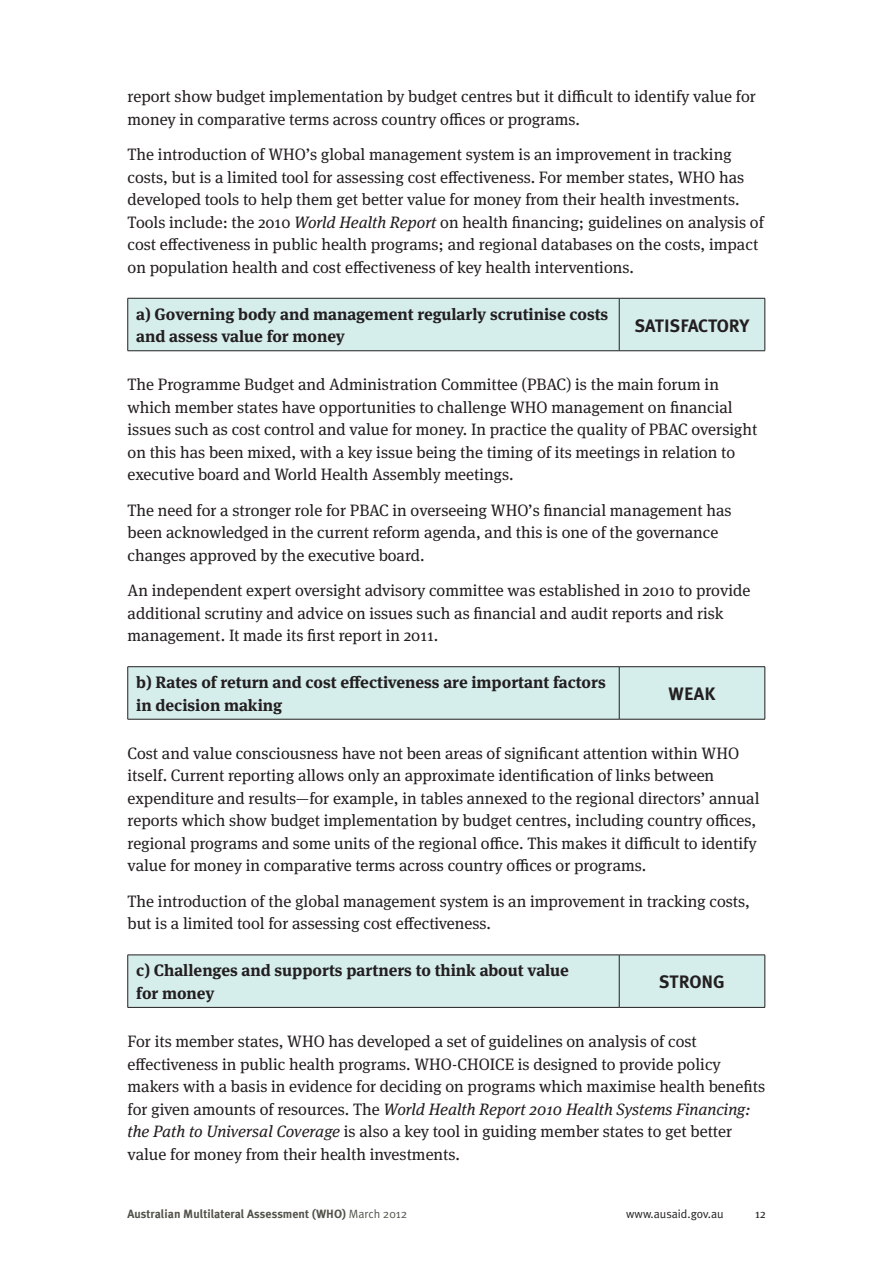
<style>
.page{position:relative;width:893px;height:1263px;background:#fff}
.page>*{position:absolute;margin:0;border:0;box-sizing:border-box;transform-origin:0 0}
._08bbbb_RIGHT_COLUMN{font:700 18px "Meta Plus";color:#231f20}
._04__BODY_TEXT{font:16.5px/22.5px "Meta Serif OT";color:#231f20}
._04__BODY_TEXT-2{font:700 16.5px/22.5px "Meta Serif OT";color:#231f20}
.t1{font:700 12px "Meta Plus";color:#53534a}
.t2{font:12px "Meta Plus Normal";color:#231f20}
.t3{font:12px "Meta Serif OT";color:#231f20}
.s1{font-style:italic}
.s2{font-family:"Meta Plus Normal";font-weight:400}
</style>
<div class="page">
<div style="left:128px;top:299px;width:637px;height:51px;background:#d5edeb"></div>
<hr style="left:128px;top:298px;width:491px;height:1px;background:#231f20">
<hr style="left:619px;top:298px;width:146px;height:1px;background:#231f20">
<hr style="left:619px;top:298px;width:1px;height:53px;background:#231f20">
<hr style="left:128px;top:350px;width:491px;height:1px;background:#231f20">
<hr style="left:619px;top:350px;width:146px;height:1px;background:#231f20">
<hr style="left:127px;top:298px;width:1px;height:53px;background:#231f20">
<hr style="left:765px;top:298px;width:1px;height:53px;background:#231f20">
<div style="left:128px;top:667px;width:637px;height:52px;background:#d5edeb"></div>
<hr style="left:128px;top:666px;width:491px;height:1px;background:#231f20">
<hr style="left:619px;top:666px;width:146px;height:1px;background:#231f20">
<hr style="left:619px;top:667px;width:1px;height:52px;background:#231f20">
<hr style="left:128px;top:719px;width:491px;height:1px;background:#231f20">
<hr style="left:619px;top:719px;width:146px;height:1px;background:#231f20">
<hr style="left:127px;top:667px;width:1px;height:52px;background:#231f20">
<hr style="left:765px;top:667px;width:1px;height:52px;background:#231f20">
<div style="left:128px;top:956px;width:637px;height:51px;background:#d5edeb"></div>
<hr style="left:128px;top:955px;width:491px;height:1px;background:#231f20">
<hr style="left:619px;top:955px;width:146px;height:1px;background:#231f20">
<hr style="left:619px;top:955px;width:1px;height:52px;background:#231f20">
<hr style="left:128px;top:1007px;width:491px;height:1px;background:#231f20">
<hr style="left:619px;top:1007px;width:146px;height:1px;background:#231f20">
<hr style="left:127px;top:955px;width:1px;height:52px;background:#231f20">
<hr style="left:765px;top:955px;width:1px;height:52px;background:#231f20">
<p class="_04__BODY_TEXT" style="left:128px;top:86px;width:630px">report show budget implementation by budget centres but it difficult to identify value for money in comparative terms across country offices or programs.</p>
<p class="_04__BODY_TEXT" style="left:128px;top:143px;width:638px">The introduction of WHO’s global management system is an improvement in tracking costs, but is a limited tool for assessing cost effectiveness. For member states, WHO has developed tools to help them get better value for money from their health investments.<br>Tools include: the 2010 <span class="s1">World Health Report</span> on health financing; guidelines on analysis of cost effectiveness in public health programs; and regional databases on the costs, impact on population health and cost effectiveness of key health interventions.</p>
<p class="_04__BODY_TEXT-2" style="left:136px;top:303px;width:474px">a) Governing body and management regularly scrutinise costs and assess value for money</p>
<p class="_08bbbb_RIGHT_COLUMN" style="left:635px;top:315px;width:116px">SATISFACTORY</p>
<p class="_04__BODY_TEXT" style="left:128px;top:374px;width:631px">The Programme Budget and Administration Committee (PBAC) is the main forum in which member states have opportunities to challenge WHO management on financial issues such as cost control and value for money. In practice the quality of PBAC oversight on this has been mixed, with a key issue being the timing of its meetings in relation to executive board and World Health Assembly meetings.</p>
<p class="_04__BODY_TEXT" style="left:128px;top:499px;width:606px">The need for a stronger role for PBAC in overseeing WHO’s financial management has been acknowledged in the current reform agenda, and this is one of the governance changes approved by the executive board.</p>
<p class="_04__BODY_TEXT" style="left:128px;top:579px;width:624px">An independent expert oversight advisory committee was established in 2010 to provide additional scrutiny and advice on issues such as financial and audit reports and risk management. It made its first report in 2011.</p>
<p class="_04__BODY_TEXT-2" style="left:136px;top:671px;width:471px">b) Rates of return and cost effectiveness are important factors in decision making</p>
<p class="_08bbbb_RIGHT_COLUMN" style="left:669px;top:683px;width:48px">WEAK</p>
<p class="_04__BODY_TEXT" style="left:128px;top:742px;width:633px">Cost and value consciousness have not been areas of significant attention within WHO itself. Current reporting allows only an approximate identification of links between expenditure and results—for example, in tables annexed to the regional directors’ annual reports which show budget implementation by budget centres, including country offices, regional programs and some units of the regional office. This makes it difficult to identify value for money in comparative terms across country offices or programs.</p>
<p class="_04__BODY_TEXT" style="left:128px;top:890px;width:624px">The introduction of the global management system is an improvement in tracking costs, but is a limited tool for assessing cost effectiveness.</p>
<p class="_04__BODY_TEXT-2" style="left:136px;top:959px;width:434px">c) Challenges and supports partners to think about value for money</p>
<p class="_08bbbb_RIGHT_COLUMN" style="left:659px;top:971px;width:67px">STRONG</p>
<p class="_04__BODY_TEXT" style="left:128px;top:1030px;width:639px">For its member states, WHO has developed a set of guidelines on analysis of cost effectiveness in public health programs. WHO-CHOICE is designed to provide policy makers with a basis in evidence for deciding on programs which maximise health benefits for given amounts of resources. The <span class="s1">World Health Report 2010 Health Systems Financing: the Path to Universal Coverage</span> is also a key tool in guiding member states to get better value for money from their health investments.</p>
<p class="t1" style="left:128px;top:1207px;width:281px">Australian Multilateral Assessment (WHO) <span class="s2">March 2012</span></p>
<p class="t2" style="left:626px;top:1207px;width:99px">www.ausaid.gov.au</p>
<p class="t3" style="left:755px;top:1207px;width:12px">12</p>
</div>
